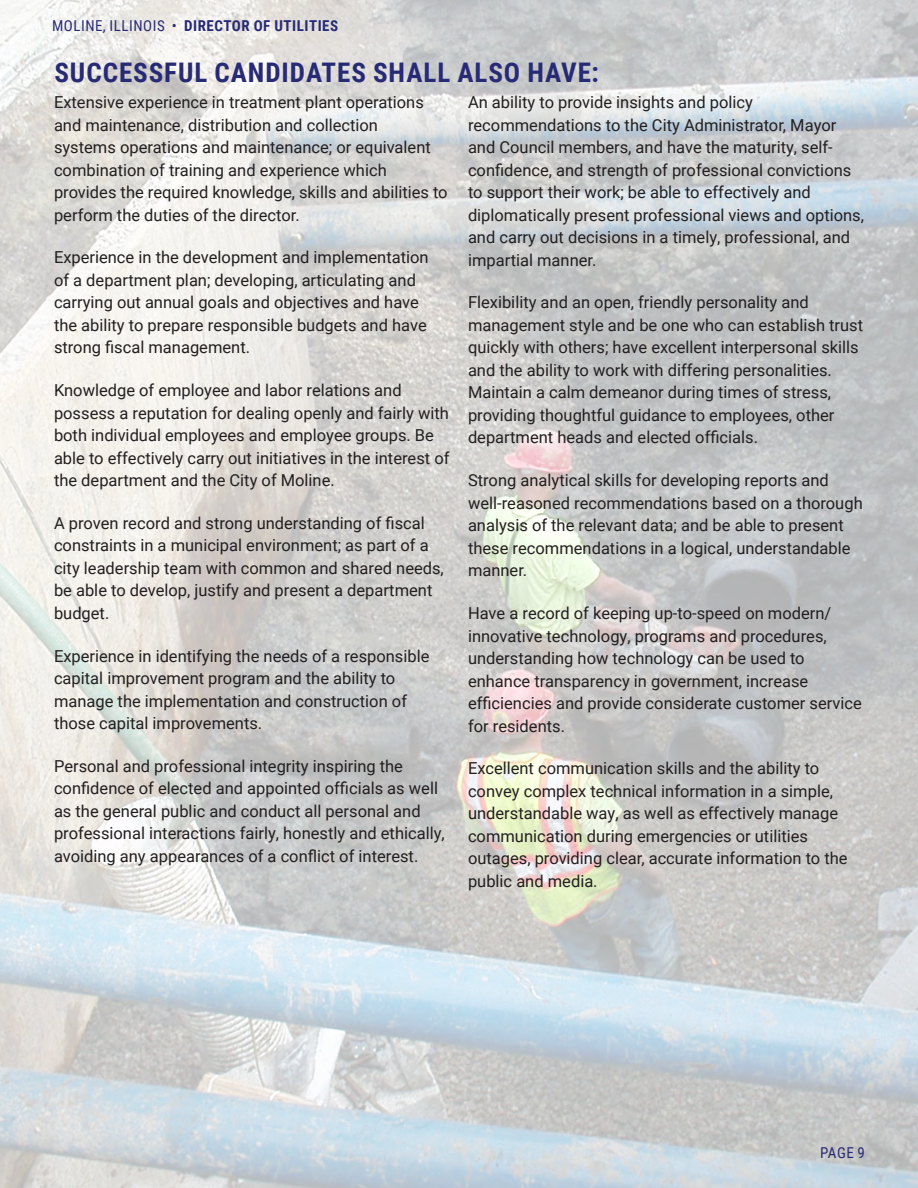
<style>
.page{position:relative;width:918px;height:1188px;background:#fff}
.page>*{position:absolute;margin:0;border:0;box-sizing:border-box;transform-origin:0 0}
.Header1{font:700 27px "Roboto Condensed";letter-spacing:.035em;color:#272a74}
.Text_11{font:16.5px/22.5px "Roboto";color:#231f20}
.Header1-2{font:700 15px "Roboto Condensed";letter-spacing:.035em;color:#272a74}
.Header1-3{font:15px "Roboto Condensed";color:#272a74}
.s1{font-weight:400}
</style>
<div class="page">
<img style="left:0;top:0;width:918px;height:1188px">
<p class="Header1-2" style="left:52px;top:15px;width:288px"><span class="s1">MOLINE, ILLINOIS •</span> DIRECTOR OF UTILITIES</p>
<p class="Header1" style="left:54px;top:54px;width:546px">SUCCESSFUL CANDIDATES SHALL ALSO HAVE:</p>
<p class="Text_11" style="left:54px;top:90px;width:395px">Extensive experience in treatment plant operations and maintenance, distribution and collection<br>systems operations and maintenance; or equivalent combination of training and experience which provides the required knowledge, skills and abilities to perform the duties of the director.</p>
<p class="Text_11" style="left:54px;top:246px;width:376px">Experience in the development and implementation of a department plan; developing, articulating and carrying out annual goals and objectives and have the ability to prepare responsible budgets and have strong fiscal management.</p>
<p class="Text_11" style="left:54px;top:378px;width:397px">Knowledge of employee and labor relations and possess a reputation for dealing openly and fairly with both individual employees and employee groups. Be able to effectively carry out initiatives in the interest of the department and the City of Moline.</p>
<p class="Text_11" style="left:54px;top:511px;width:391px">A proven record and strong understanding of fiscal constraints in a municipal environment; as part of a city leadership team with common and shared needs, be able to develop, justify and present a department budget.</p>
<p class="Text_11" style="left:54px;top:644px;width:377px">Experience in identifying the needs of a responsible capital improvement program and the ability to manage the implementation and construction of those capital improvements.</p>
<p class="Text_11" style="left:54px;top:754px;width:392px">Personal and professional integrity inspiring the confidence of elected and appointed officials as well as the general public and conduct all personal and professional interactions fairly, honestly and ethically, avoiding any appearances of a conflict of interest.</p>
<p class="Text_11" style="left:468px;top:90px;width:398px">An ability to provide insights and policy recommendations to the City Administrator, Mayor and Council members, and have the maturity, self&shy;confidence, and strength of professional convictions to support their work; be able to effectively and diplomatically present professional views and options, and carry out decisions in a timely, professional, and impartial manner.</p>
<p class="Text_11" style="left:468px;top:291px;width:397px">Flexibility and an open, friendly personality and management style and be one who can establish trust quickly with others; have excellent interpersonal skills and the ability to work with differing personalities.<br>Maintain a calm demeanor during times of stress, providing thoughtful guidance to employees, other department heads and elected officials.</p>
<p class="Text_11" style="left:468px;top:469px;width:396px">Strong analytical skills for developing reports and well-reasoned recommendations based on a thorough analysis of the relevant data; and be able to present these recommendations in a logical, understandable manner.</p>
<p class="Text_11" style="left:468px;top:601px;width:395px">Have a record of keeping up-to-speed on modern/ innovative technology, programs and procedures, understanding how technology can be used to enhance transparency in government, increase efficiencies and provide considerate customer service for residents.</p>
<p class="Text_11" style="left:468px;top:757px;width:381px">Excellent communication skills and the ability to convey complex technical information in a simple, understandable way, as well as effectively manage communication during emergencies or utilities outages, providing clear, accurate information to the public and media.</p>
<p class="Header1-3" style="left:820px;top:1143px;width:46px">PAGE 9</p>
</div>
